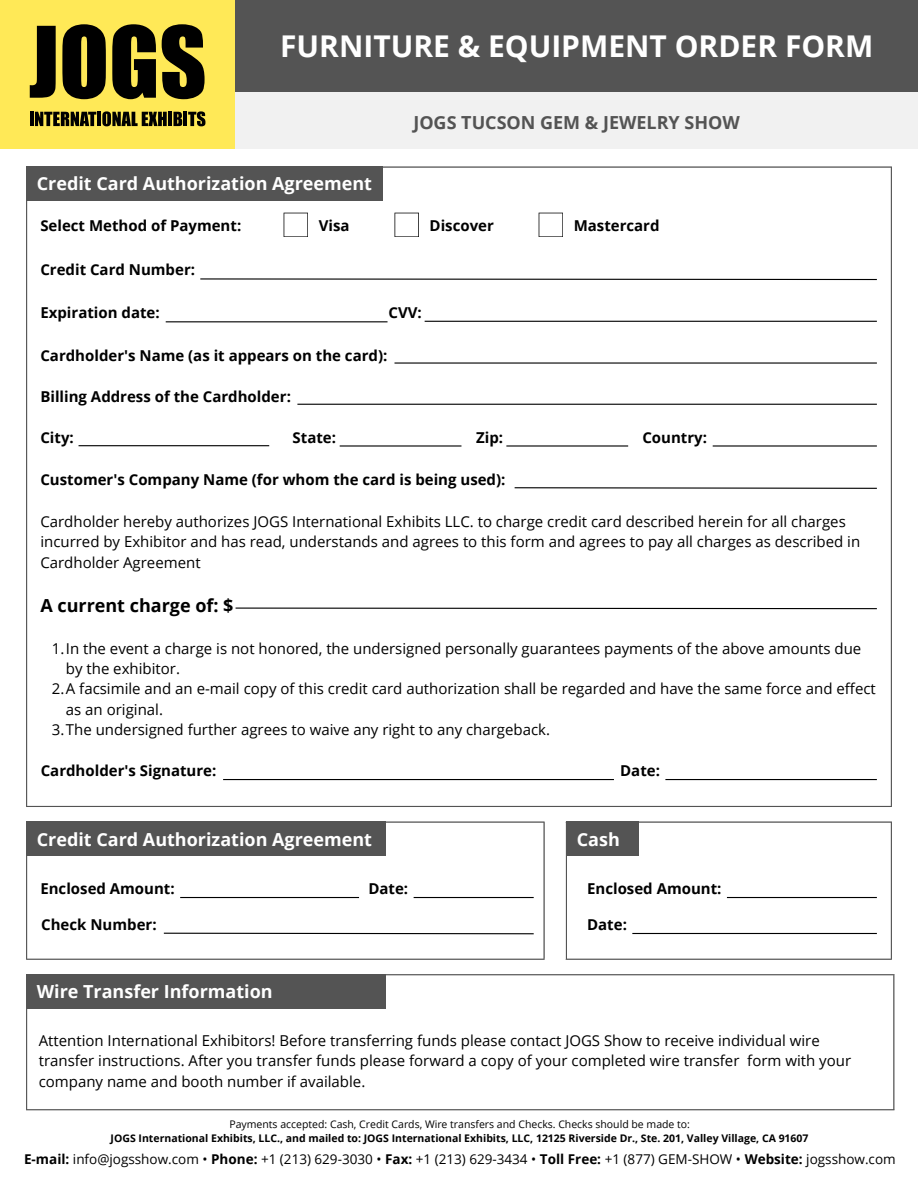
<style>
.page{position:relative;width:918px;height:1188px;background:#fff}
.page>*{position:absolute;margin:0;border:0;box-sizing:border-box;transform-origin:0 0}
.t1{font:700 30px "Open Sans";color:#fff}
.t2{font:700 18px "Open Sans";color:#fff}
.t3{font:700 18px "Open Sans";color:#545454}
.t4{font:700 18px "Open Sans";color:#000}
.t5{font:15px/20.2px "Open Sans";color:#000}
.t6{font:700 15px "Open Sans";color:#000}
.t7{font:13.5px "Open Sans";color:#000}
.t8{font:700 10.5px "Open Sans";color:#000}
.t9{font:10.5px "Open Sans";color:#000}
.s1{font-weight:700}
</style>
<div class="page">
<div style="left:0;top:0;width:235px;height:149px;background:#ffe957"></div>
<svg style="left:30px;top:26px;width:26px;height:72px"></svg>
<svg style="left:62px;top:24px;width:44px;height:75px"></svg>
<svg style="left:112px;top:24px;width:44px;height:75px"></svg>
<svg style="left:162px;top:24px;width:43px;height:75px"></svg>
<hr style="left:30px;top:112px;width:3px;height:14px;background:#000">
<svg style="left:35px;top:112px;width:61px;height:14px"></svg>
<hr style="left:97px;top:112px;width:4px;height:14px;background:#000">
<svg style="left:102px;top:111px;width:65px;height:15px"></svg>
<hr style="left:168px;top:112px;width:4px;height:14px;background:#000">
<svg style="left:173px;top:112px;width:9px;height:14px"></svg>
<hr style="left:184px;top:112px;width:3px;height:14px;background:#000">
<svg style="left:188px;top:111px;width:17px;height:15px"></svg>
<div style="left:236px;top:0;width:682px;height:92px;background:#545454"></div>
<div style="left:236px;top:92px;width:682px;height:57px;background:#f1f1f1"></div>
<hr style="left:26px;top:168px;width:1px;height:638px;background:#545454">
<hr style="left:891px;top:168px;width:1px;height:638px;background:#545454">
<hr style="left:26px;top:166px;width:866px;height:2px;background:#545454">
<hr style="left:26px;top:806px;width:866px;height:1px;background:#545454">
<div style="left:26px;top:166px;width:357px;height:35px;background:#545454"></div>
<svg style="left:200px;top:278px;width:677px;height:3px"></svg>
<hr style="left:166px;top:321px;width:222px;height:1px;background:#000">
<hr style="left:425px;top:321px;width:452px;height:1px;background:#000">
<svg style="left:284px;top:213px;width:24px;height:24px"></svg>
<svg style="left:395px;top:213px;width:24px;height:24px"></svg>
<svg style="left:539px;top:213px;width:24px;height:24px"></svg>
<hr style="left:395px;top:362px;width:482px;height:2px;background:#000">
<hr style="left:297px;top:404px;width:580px;height:1px;background:#000">
<hr style="left:79px;top:445px;width:190px;height:1px;background:#000">
<hr style="left:340px;top:445px;width:121px;height:2px;background:#000">
<hr style="left:506px;top:445px;width:122px;height:2px;background:#000">
<hr style="left:713px;top:445px;width:164px;height:2px;background:#000">
<svg style="left:514px;top:487px;width:363px;height:2px"></svg>
<svg style="left:235px;top:607px;width:642px;height:3px"></svg>
<hr style="left:223px;top:779px;width:391px;height:1px;background:#000">
<hr style="left:665px;top:779px;width:212px;height:1px;background:#000">
<hr style="left:26px;top:823px;width:1px;height:136px;background:#545454">
<hr style="left:543px;top:823px;width:2px;height:136px;background:#545454">
<hr style="left:26px;top:821px;width:519px;height:2px;background:#545454">
<hr style="left:26px;top:959px;width:519px;height:1px;background:#545454">
<div style="left:26px;top:822px;width:360px;height:34px;background:#545454"></div>
<hr style="left:180px;top:897px;width:179px;height:1px;background:#000">
<hr style="left:414px;top:897px;width:120px;height:1px;background:#000">
<svg style="left:163px;top:932px;width:371px;height:3px"></svg>
<hr style="left:26px;top:975px;width:1px;height:134px;background:#545454">
<hr style="left:893px;top:975px;width:1px;height:134px;background:#545454">
<hr style="left:26px;top:974px;width:868px;height:1px;background:#545454">
<hr style="left:26px;top:1109px;width:868px;height:1px;background:#545454">
<div style="left:26px;top:974px;width:360px;height:34px;background:#545454"></div>
<hr style="left:566px;top:823px;width:1px;height:136px;background:#545454">
<hr style="left:891px;top:823px;width:1px;height:136px;background:#545454">
<hr style="left:566px;top:821px;width:326px;height:2px;background:#545454">
<hr style="left:566px;top:959px;width:326px;height:1px;background:#545454">
<div style="left:567px;top:822px;width:72px;height:34px;background:#545454"></div>
<hr style="left:727px;top:897px;width:150px;height:1px;background:#000">
<hr style="left:632px;top:933px;width:245px;height:1px;background:#000">
<h5 class="t1" style="left:280px;top:25px;width:595px">FURNITURE &amp; EQUIPMENT ORDER FORM</h5>
<h6 class="t2" style="left:37px;top:171px;width:337px">Credit Card Authorization Agreement</h6>
<h5 class="t3" style="left:413px;top:109px;width:328px">JOGS TUCSON GEM &amp; JEWELRY SHOW</h5>
<h3 class="t6" style="left:40px;top:215px;width:202px">Select Method of Payment:</h3>
<h5 class="t6" style="left:319px;top:215px;width:32px">Visa</h5>
<h5 class="t6" style="left:430px;top:215px;width:66px">Discover</h5>
<h5 class="t6" style="left:574px;top:215px;width:87px">Mastercard</h5>
<p class="t6" style="left:40px;top:259px;width:156px">Credit Card Number:</p>
<h2 class="t6" style="left:40px;top:302px;width:121px">Expiration date:</h2>
<h1 class="t6" style="left:389px;top:302px;width:35px">CVV:</h1>
<h5 class="t6" style="left:40px;top:345px;width:348px">Cardholder's Name (as it appears on the card):</h5>
<h5 class="t6" style="left:40px;top:386px;width:252px">Billing Address of the Cardholder:</h5>
<h5 class="t6" style="left:40px;top:427px;width:35px">City:</h5>
<h4 class="t6" style="left:293px;top:427px;width:45px">State:</h4>
<h5 class="t6" style="left:476px;top:427px;width:29px">Zip:</h5>
<h5 class="t6" style="left:642px;top:427px;width:66px">Country:</h5>
<h5 class="t6" style="left:40px;top:469px;width:467px">Customer's Company Name (for whom the card is being used):</h5>
<h3 class="t5" style="left:40px;top:511px;width:821px">Cardholder hereby authorizes JOGS International Exhibits LLC. to charge credit card described herein for all charges incurred by Exhibitor and has read, understands and agrees to this form and agrees to pay all charges as described in<br>Cardholder Agreement</h3>
<p class="t4" style="left:40px;top:593px;width:195px">A current charge of: $</p>
<p class="t5" style="left:66px;top:638px;width:797px;text-indent:-14px">1.In the event a charge is not honored, the undersigned personally guarantees payments of the above amounts due by the exhibitor.</p>
<p class="t5" style="left:66px;top:678px;width:811px;text-indent:-14px">2.A facsimile and an e-mail copy of this credit card authorization shall be regarded and have the same force and effect as an original.</p>
<h5 class="t5" style="left:52px;top:719px;width:500px">3.The undersigned further agrees to waive any right to any chargeback.</h5>
<h5 class="t6" style="left:41px;top:760px;width:177px">Cardholder's Signature:</h5>
<h5 class="t6" style="left:620px;top:760px;width:41px">Date:</h5>
<h5 class="t2" style="left:37px;top:826px;width:337px">Credit Card Authorization Agreement</h5>
<h3 class="t6" style="left:40px;top:878px;width:136px">Enclosed Amount:</h3>
<h5 class="t6" style="left:368px;top:878px;width:41px">Date:</h5>
<h5 class="t6" style="left:41px;top:914px;width:117px">Check Number:</h5>
<h3 class="t2" style="left:37px;top:979px;width:237px">Wire Transfer Information</h3>
<h5 class="t2" style="left:577px;top:826px;width:45px">Cash</h5>
<h5 class="t6" style="left:587px;top:878px;width:136px">Enclosed Amount:</h5>
<h3 class="t6" style="left:587px;top:914px;width:41px">Date:</h3>
<h5 class="t5" style="left:39px;top:1030px;width:814px">Attention International Exhibitors! Before transferring funds please contact JOGS Show to receive individual wire transfer instructions. After you transfer funds please forward a copy of your completed wire transfer form with your company name and booth number if available.</h5>
<h6 class="t9" style="left:229px;top:1117px;width:462px">Payments accepted: Cash, Credit Cards, Wire transfers and Checks. Checks should be made to:</h6>
<p class="t8" style="left:111px;top:1131px;width:699px">JOGS International Exhibits, LLC., and mailed to: JOGS International Exhibits, LLC, 12125 Riverside Dr., Ste. 201, Valley Village, CA 91607</p>
<p class="t7" style="left:24px;top:1150px;width:873px"><span class="s1">E-mail:</span> info@jogsshow.com • <span class="s1">Phone:</span> +1 (213) 629-3030 • <span class="s1">Fax:</span> +1 (213) 629-3434 • <span class="s1">Toll Free:</span> +1 (877) GEM-SHOW • <span class="s1">Website:</span> jogsshow.com</p>
</div>
